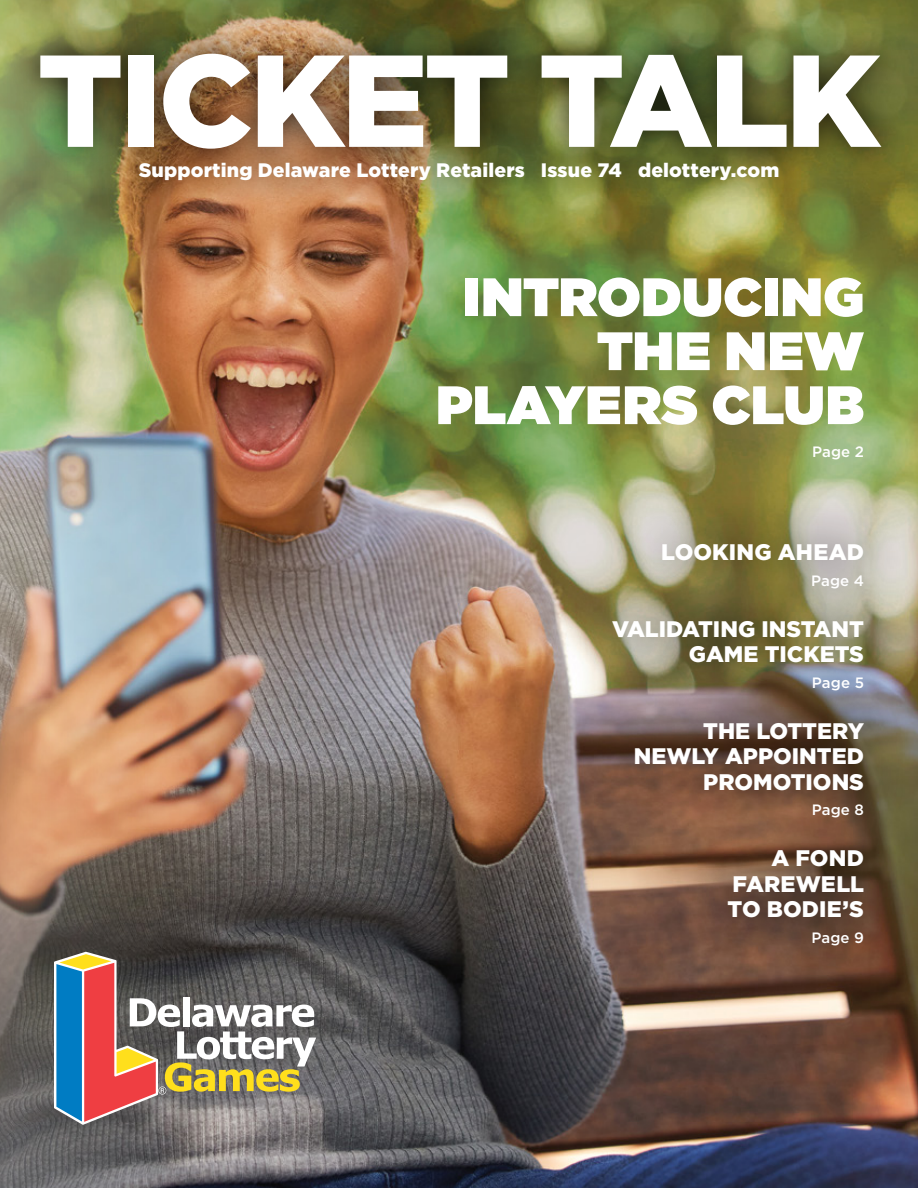
<style>
.page{position:relative;width:918px;height:1188px;background:#fff}
.page>*{position:absolute;margin:0;border:0;box-sizing:border-box;transform-origin:0 0}
.t1{font:900 130.5px "Gotham";letter-spacing:-.03em;color:#fff}
.t2{font:900 54px/54px "Gotham";letter-spacing:.005em;color:#fff;text-align:right}
.t3{font:900 22.5px/25.5px "Gotham";color:#fff;text-align:right}
.t4{font:900 19.5px "Gotham";letter-spacing:.005em;color:#fff}
.t5{font:500 15px "Gotham";letter-spacing:.01em;color:#fff}
</style>
<div class="page">
<img style="left:0;top:0;width:918px;height:1188px">
<div style="left:572px;top:500px;width:335px;height:487px;background:#000;opacity:.95"></div>
<svg style="left:54px;top:952px;width:262px;height:173px;background:#8b7b75"></svg>
<div style="left:11px;top:24px;width:896px;height:184px;background:#000;opacity:.75"></div>
<h1 class="t1" style="left:37px;top:25px;width:845px">TICKET TALK</h1>
<p class="t4" style="left:139px;top:159px;width:642px">Supporting Delaware Lottery Retailers Issue 74 delottery.com</p>
<h2 class="t2" style="left:436px;top:269px;width:429px">INTRODUCING<br>THE NEW<br>PLAYERS CLUB</h2>
<p class="t5" style="left:812px;top:443px;width:53px">Page 2</p>
<p class="t3" style="left:661px;top:539px;width:204px">LOOKING AHEAD</p>
<p class="t5" style="left:811px;top:572px;width:54px">Page 4</p>
<p class="t3" style="left:612px;top:616px;width:253px">VALIDATING INSTANT<br>GAME TICKETS</p>
<p class="t5" style="left:812px;top:674px;width:54px">Page 5</p>
<p class="t3" style="left:634px;top:718px;width:232px">THE LOTTERY<br>NEWLY APPOINTED<br>PROMOTIONS</p>
<p class="t5" style="left:812px;top:801px;width:54px">Page 8</p>
<p class="t3" style="left:728px;top:845px;width:138px;text-align:justify;text-indent:44px">A FOND FAREWELL TO BODIE’S</p>
<p class="t5" style="left:811px;top:929px;width:54px">Page 9</p>
</div>
